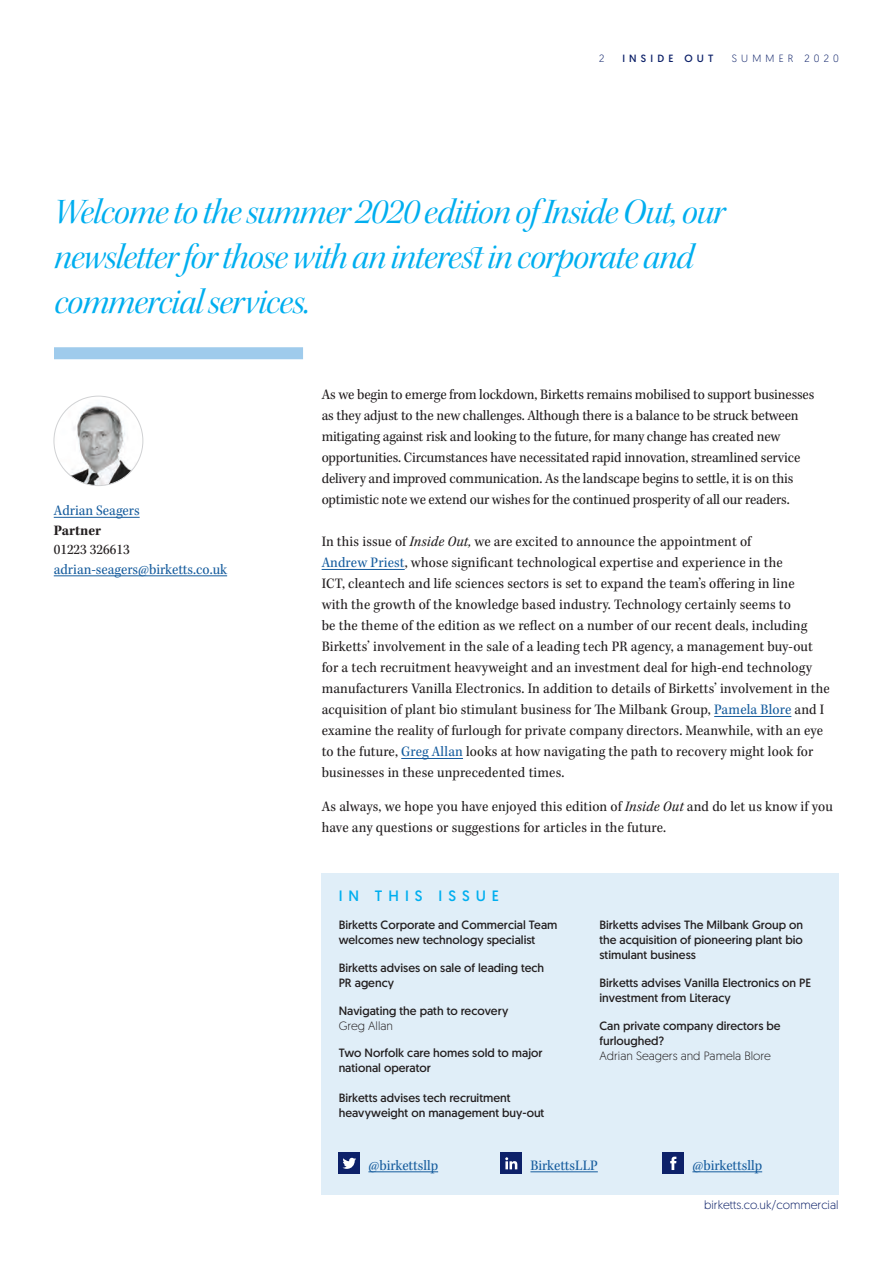
<style>
.page{position:relative;width:893px;height:1263px;background:#fff}
.page>*{position:absolute;margin:0;border:0;box-sizing:border-box;transform-origin:0 0}
.t1{font:36px/45px "Kepler Std It Disp";letter-spacing:-.02em;color:#00aeef}
.t2{font:15px/21px "Kepler Std Scn";letter-spacing:.01em;color:#231f20}
.t3{font:15px/21px "Kepler Std Scn";letter-spacing:-.01em;color:#231f20}
.t4{font:15px "Kepler Std Scn";color:#175d9e}
.t5{font:15px "Geomanist";letter-spacing:.4em;color:#00aeef}
.t6{font:15px "Kepler Std Bold Scn";color:#231f20}
.t7{font:12px/15px "Geomanist";color:#231f20}
.t8{font:300 12px "Geomanist";color:#231f20}
.t9{font:300 12px "Geomanist";color:#0d2169}
.t10{font:300 10.5px "Geomanist";letter-spacing:.4em;color:#0d2169}
.t11{font:10.5px "Geomanist";letter-spacing:.4em;color:#0d2169}
.s1{font-family:"Kepler Std Scn It"}
.s2{color:#175d9e}
</style>
<div class="page">
<div style="left:54px;top:347px;width:249px;height:12px;background:#9fcbec"></div>
<hr style="left:322px;top:569px;width:83px;height:1px;background:#175d9e">
<hr style="left:714px;top:716px;width:77px;height:1px;background:#175d9e">
<hr style="left:401px;top:758px;width:62px;height:1px;background:#175d9e">
<hr style="left:54px;top:517px;width:86px;height:1px;background:#175d9e">
<hr style="left:54px;top:575px;width:173px;height:1px;background:#175d9e">
<img style="left:54px;top:397px;width:89px;height:89px">
<div style="left:322px;top:873px;width:517px;height:321px;background:#e0eef8"></div>
<hr style="left:368px;top:1171px;width:70px;height:1px;background:#175d9e">
<hr style="left:530px;top:1171px;width:68px;height:1px;background:#175d9e">
<hr style="left:692px;top:1171px;width:70px;height:1px;background:#175d9e">
<div style="left:339px;top:1153px;width:21px;height:21px;background:#0d2169"></div>
<svg style="left:342px;top:1158px;width:14px;height:11px"></svg>
<div style="left:501px;top:1153px;width:21px;height:21px;background:#0d2169"></div>
<svg style="left:505px;top:1157px;width:12px;height:12px"></svg>
<div style="left:663px;top:1153px;width:21px;height:21px;background:#0d2169"></div>
<svg style="left:670px;top:1157px;width:6px;height:13px"></svg>
<p class="t10" style="left:599px;top:52px;width:7px">2</p>
<p class="t11" style="left:622px;top:52px;width:93px">INSIDE OUT</p>
<p class="t10" style="left:732px;top:52px;width:109px">SUMMER 2020</p>
<h1 class="t1" style="left:54px;top:190px;width:673px">Welcome to the summer 2020 edition of Inside Out, our newsletter for those with an interest in corporate and commercial services.</h1>
<p class="t4" style="left:54px;top:502px;width:87px">Adrian Seagers</p>
<p class="t6" style="left:54px;top:522px;width:49px">Partner</p>
<p class="t2" style="left:54px;top:539px;width:77px">01223 326613</p>
<p class="t4" style="left:54px;top:561px;width:175px">adrian-seagers@birketts.co.uk</p>
<p class="t3" style="left:322px;top:385px;width:494px">As we begin to emerge from lockdown, Birketts remains mobilised to support businesses as they adjust to the new challenges. Although there is a balance to be struck between mitigating against risk and looking to the future, for many change has created new opportunities. Circumstances have necessitated rapid innovation, streamlined service delivery and improved communication. As the landscape begins to settle, it is on this optimistic note we extend our wishes for the continued prosperity of all our readers.</p>
<p class="t2" style="left:322px;top:532px;width:510px">In this issue of <span class="s1">Inside Out,</span> we are excited to announce the appointment of<br><span class="s2">Andrew Priest</span>, whose significant technological expertise and experience in the<br>ICT, cleantech and life sciences sectors is set to expand the team’s offering in line<br>with the growth of the knowledge based industry. Technology certainly seems to<br>be the theme of the edition as we reflect on a number of our recent deals, including Birketts’ involvement in the sale of a leading tech PR agency, a management buy-out for a tech recruitment heavyweight and an investment deal for high-end technology manufacturers Vanilla Electronics. In addition to details of Birketts’ involvement in the acquisition of plant bio stimulant business for The Milbank Group, <span class="s2">Pamela Blore</span> and I examine the reality of furlough for private company directors. Meanwhile, with an eye to the future, <span class="s2">Greg Allan</span> looks at how navigating the path to recovery might look for businesses in these unprecedented times.</p>
<p class="t2" style="left:322px;top:796px;width:513px">As always, we hope you have enjoyed this edition of <span class="s1">Inside Out</span> and do let us know if you have any questions or suggestions for articles in the future.</p>
<p class="t5" style="left:339px;top:886px;width:162px">IN THIS ISSUE</p>
<p class="t7" style="left:339px;top:917px;width:220px">Birketts Corporate and Commercial Team welcomes new technology specialist</p>
<p class="t7" style="left:339px;top:960px;width:207px">Birketts advises on sale of leading tech<br>PR agency</p>
<p class="t7" style="left:339px;top:1003px;width:171px">Navigating the path to recovery</p>
<p class="t8" style="left:339px;top:1018px;width:56px">Greg Allan</p>
<p class="t7" style="left:339px;top:1045px;width:205px">Two Norfolk care homes sold to major national operator</p>
<p class="t7" style="left:339px;top:1090px;width:207px">Birketts advises tech recruitment heavyweight on management buy-out</p>
<p class="t7" style="left:599px;top:917px;width:205px;text-align:justify">Birketts advises The Milbank Group on the acquisition of pioneering plant bio stimulant business</p>
<p class="t7" style="left:599px;top:975px;width:213px">Birketts advises Vanilla Electronics on PE investment from Literacy</p>
<p class="t7" style="left:599px;top:1018px;width:183px">Can private company directors be furloughed?</p>
<p class="t8" style="left:599px;top:1048px;width:173px">Adrian Seagers and Pamela Blore</p>
<p class="t4" style="left:368px;top:1157px;width:71px">@birkettsllp</p>
<p class="t4" style="left:530px;top:1157px;width:69px">BirkettsLLP</p>
<p class="t4" style="left:692px;top:1157px;width:71px">@birkettsllp</p>
<p class="t9" style="left:704px;top:1197px;width:136px">birketts.co.uk/commercial</p>
</div>
